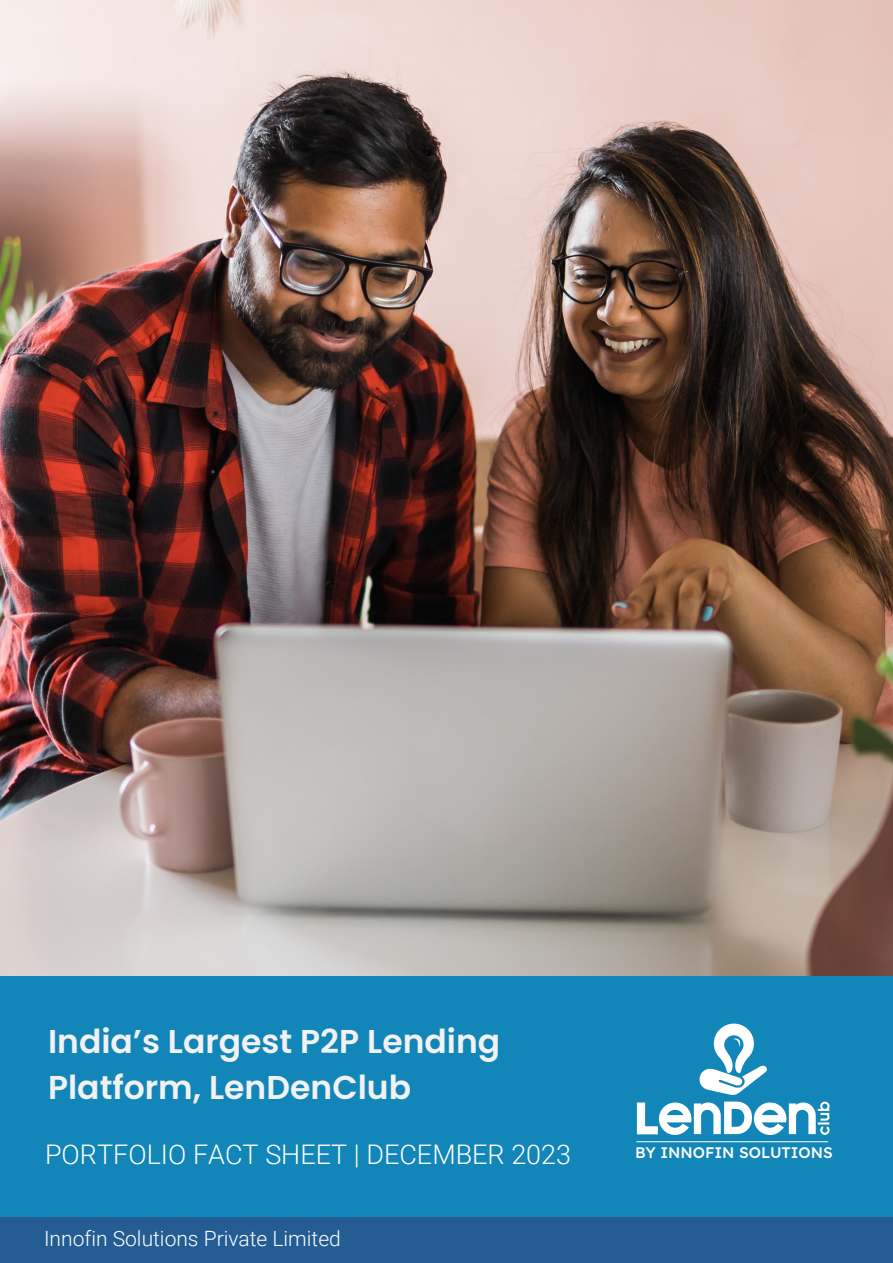
<style>
.page{position:relative;width:893px;height:1263px;background:#fff}
.page>*{position:absolute;margin:0;border:0;box-sizing:border-box;transform-origin:0 0}
.t1{font:600 33px/46.5px "Poppins";color:#f2f2f2}
.t2{font:300 27px "Roboto";color:#fff}
.t3{font:300 21px "Roboto";color:#fff}
.t4{font:500 15.3px "Lexend Deca";color:#fff}
</style>
<div class="page">
<div style="left:0;top:0;width:892px;height:1263px;background:linear-gradient(to right,#f7eeec,#e4c2b9)"></div>
<img style="left:0;top:45px;width:892px;height:932px">
<div style="left:0;top:977px;width:892px;height:241px;background:#1286b9"></div>
<svg style="left:637px;top:1102px;width:192px;height:33px"></svg>
<svg style="left:699px;top:1024px;width:68px;height:71px"></svg>
<hr style="left:636px;top:1142px;width:192px;height:1px;background:#fff">
<div style="left:0;top:1217px;width:892px;height:46px;background:#235d93"></div>
<p class="t1" style="left:48px;top:1018px;width:454px">India’s Largest P2P Lending<br>Platform, LenDenClub</p>
<p class="t2" style="left:45px;top:1135px;width:527px">PORTFOLIO FACT SHEET | DECEMBER 2023</p>
<p class="t4" style="left:635px;top:1142px;width:199px">BY INNOFIN SOLUTIONS</p>
<p class="t3" style="left:44px;top:1224px;width:298px">Innofin Solutions Private Limited</p>
</div>
